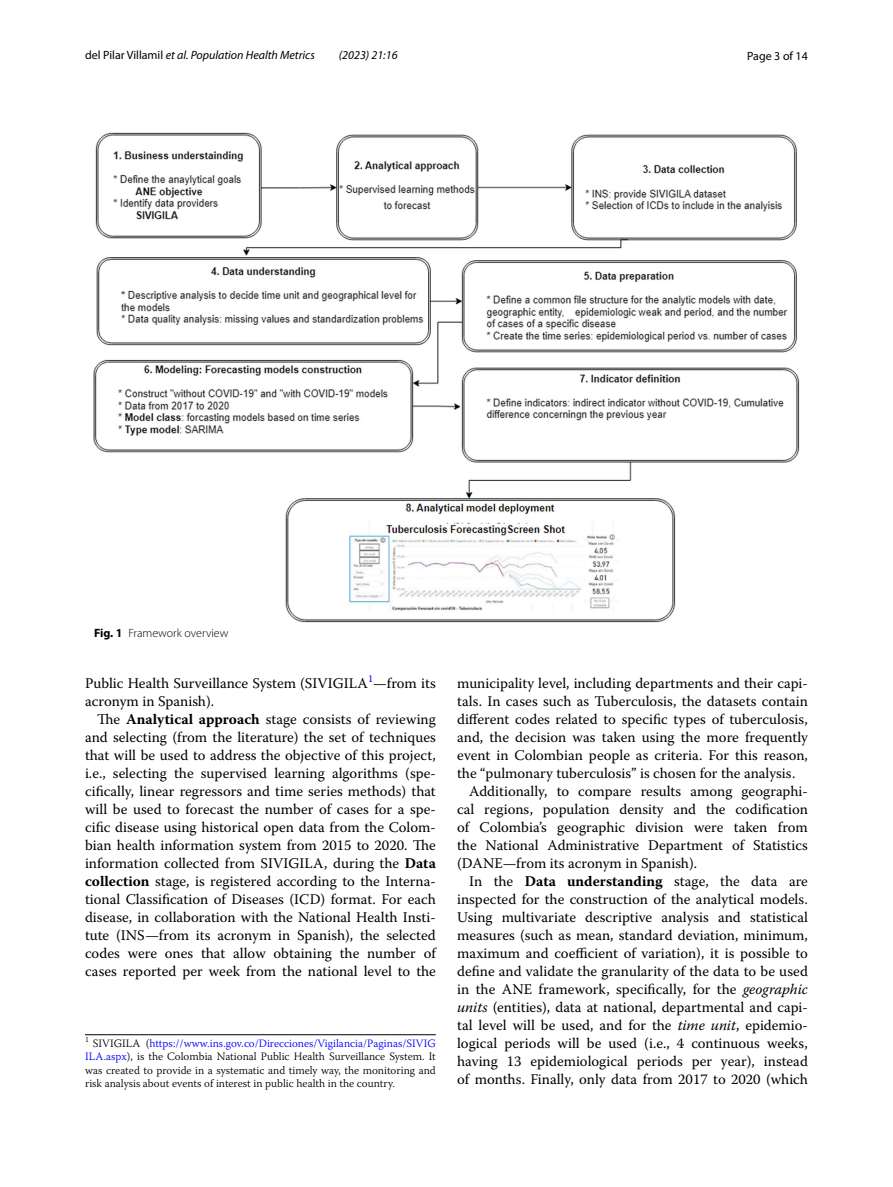
<style>
.page{position:relative;width:893px;height:1187px;background:#fff}
.page>*{position:absolute;margin:0;border:0;box-sizing:border-box;transform-origin:0 0}
.t1{font:14.7px/18px "Warnock Pro";color:#000}
.t2{font:italic 12px "Myriad Pro";color:#000}
.t3{font:300 12px "Myriad Pro";color:#000}
.t4{font:12px "Myriad Pro";color:#000}
.t5{font:300 11.25px/13.5px "Warnock Pro";color:#000;text-align:justify}
.s1{font-style:normal}
.s2{font-weight:700}
.s3{color:#00f}
.s4{font-style:italic}
</style>
<div class="page">
<img style="left:94px;top:133px;width:705px;height:489px">
<hr style="left:85px;top:1034px;width:351px;height:1px;background:#000">
<p class="t2" style="left:85px;top:48px;width:231px"><span class="s1">del Pilar Villamil</span> et al. Population Health Metrics</p>
<p class="t2" style="left:339px;top:48px;width:60px">(2023) 21:16</p>
<p class="t4" style="left:747px;top:48px;width:62px">Page 3 of 14</p>
<p class="t3" style="left:94px;top:626px;width:136px"><span class="s2">Fig. 1</span> Framework overview</p>
<p class="t1" style="left:85px;top:673px;width:352px">Public Health Surveillance System (SIVIGILA<sup>1</sup>—from its acronym in Spanish).</p>
<p class="t1" style="left:85px;top:709px;width:352px;text-align:justify;text-indent:12px">The <span class="s2">Analytical approach</span> stage consists of reviewing and selecting (from the literature) the set of techniques that will be used to address the objective of this project, i.e., selecting the supervised learning algorithms (spe&shy;cifically, linear regressors and time series methods) that will be used to forecast the number of cases for a spe&shy;cific disease using historical open data from the Colom&shy;bian health information system from 2015 to 2020. The information collected from SIVIGILA, during the <span class="s2">Data collection</span> stage, is registered according to the Interna&shy;tional Classification of Diseases (ICD) format. For each disease, in collaboration with the National Health Insti&shy;tute (INS—from its acronym in Spanish), the selected codes were ones that allow obtaining the number of cases reported per week from the national level to the</p>
<p class="t5" style="left:85px;top:1036px;width:352px"><sup>1</sup> SIVIGILA (<span class="s3">https://www.ins.gov.co/Direcciones/Vigilancia/Paginas/SIVIG ILA.aspx</span>), is the Colombia National Public Health Surveillance System. It was created to provide in a systematic and timely way, the monitoring and risk analysis about events of interest in public health in the country.</p>
<p class="t1" style="left:457px;top:673px;width:352px">municipality level, including departments and their capi-</p>
<p class="t1" style="left:457px;top:691px;width:352px">tals. In cases such as Tuberculosis, the datasets contain</p>
<p class="t1" style="left:457px;top:709px;width:352px">different codes related to specific types of tuberculosis,</p>
<p class="t1" style="left:457px;top:727px;width:352px">and, the decision was taken using the more frequently</p>
<p class="t1" style="left:457px;top:745px;width:352px">event in Colombian people as criteria. For this reason,</p>
<p class="t1" style="left:457px;top:763px;width:340px">the “pulmonary tuberculosis” is chosen for the analysis.</p>
<p class="t1" style="left:469px;top:781px;width:340px">Additionally, to compare results among geographi-</p>
<p class="t1" style="left:457px;top:799px;width:352px">cal regions, population density and the codification</p>
<p class="t1" style="left:457px;top:817px;width:352px">of Colombia’s geographic division were taken from</p>
<p class="t1" style="left:457px;top:835px;width:352px">the National Administrative Department of Statistics</p>
<p class="t1" style="left:457px;top:853px;width:242px">(DANE—from its acronym in Spanish).</p>
<p class="t1" style="left:469px;top:871px;width:340px">In the <span class="s2">Data understanding</span> stage, the data are</p>
<p class="t1" style="left:457px;top:889px;width:352px">inspected for the construction of the analytical models.</p>
<p class="t1" style="left:457px;top:907px;width:352px">Using multivariate descriptive analysis and statistical</p>
<p class="t1" style="left:457px;top:925px;width:352px">measures (such as mean, standard deviation, minimum,</p>
<p class="t1" style="left:457px;top:943px;width:352px">maximum and coefficient of variation), it is possible to</p>
<p class="t1" style="left:457px;top:961px;width:352px">define and validate the granularity of the data to be used</p>
<p class="t1" style="left:457px;top:979px;width:352px">in the ANE framework, specifically, for the <span class="s4">geographic</span></p>
<p class="t1" style="left:457px;top:997px;width:352px"><span class="s4">units</span> (entities), data at national, departmental and capi-</p>
<p class="t1" style="left:457px;top:1015px;width:352px">tal level will be used, and for the <span class="s4">time unit</span>, epidemio-</p>
<p class="t1" style="left:457px;top:1033px;width:352px">logical periods will be used (i.e., 4 continuous weeks,</p>
<p class="t1" style="left:457px;top:1051px;width:352px">having 13 epidemiological periods per year), instead</p>
<p class="t1" style="left:457px;top:1069px;width:352px">of months. Finally, only data from 2017 to 2020 (which</p>
</div>
